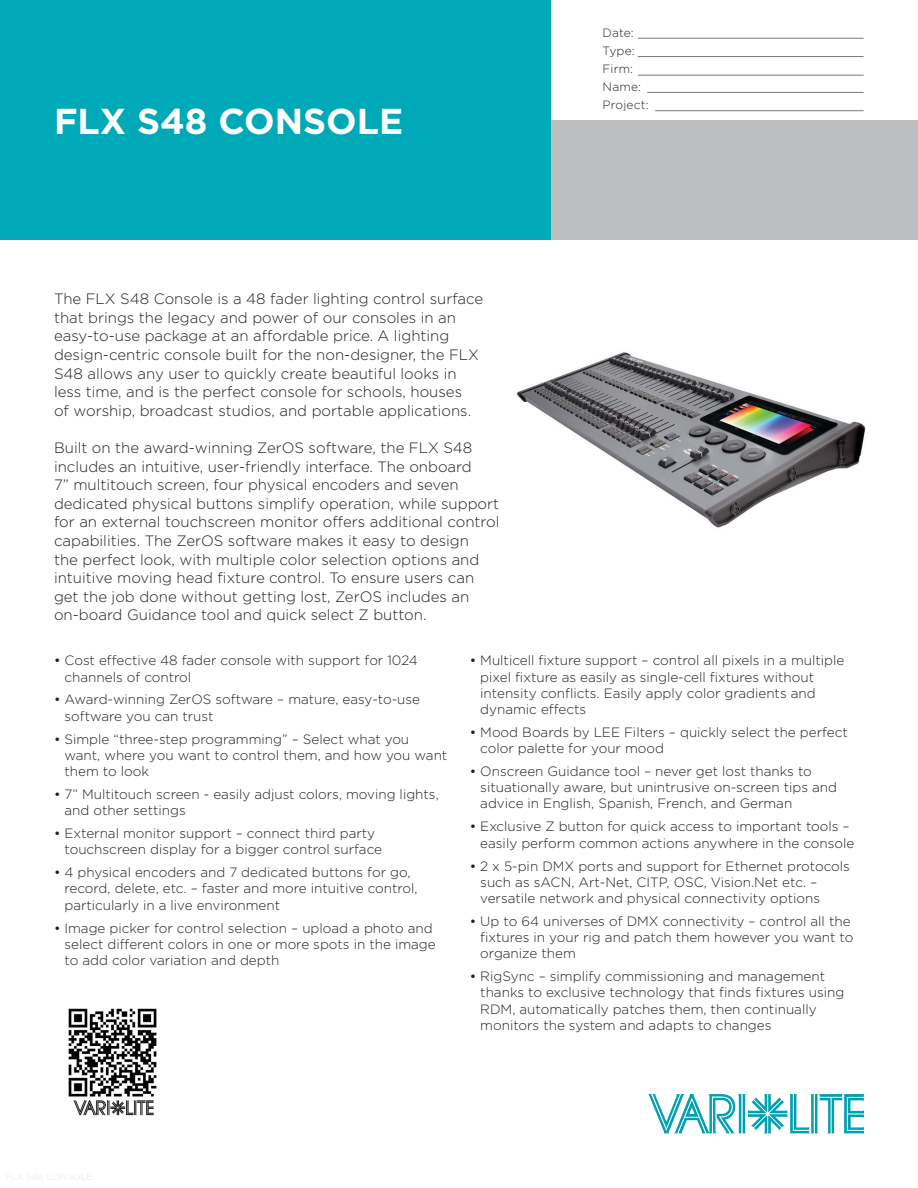
<style>
.page{position:relative;width:918px;height:1188px;background:#fff}
.page>*{position:absolute;margin:0;border:0;box-sizing:border-box;transform-origin:0 0}
.t1{font:700 36px "Gotham";color:#fff}
.t2{font:300 15px/18.6px "Gotham";color:#231f20}
.Bulleted_text_indent{font:300 13.5px/16.2px "Gotham";color:#231f20}
.t3{font:300 12px "Gotham";letter-spacing:.015em;color:#231f20}
.s1{font-weight:400}
</style>
<div class="page">
<div style="left:551px;top:120px;width:367px;height:120px;background:#bcbec0"></div>
<div style="left:0;top:0;width:551px;height:240px;background:#00a9b7"></div>
<svg style="left:648px;top:1093px;width:216px;height:41px"></svg>
<hr style="left:638px;top:38px;width:226px;height:1px;background:#231f20">
<hr style="left:638px;top:56px;width:226px;height:1px;background:#231f20">
<hr style="left:638px;top:75px;width:226px;height:1px;background:#231f20">
<hr style="left:647px;top:92px;width:217px;height:1px;background:#231f20">
<hr style="left:655px;top:110px;width:209px;height:1px;background:#231f20">
<img style="left:68px;top:1008px;width:89px;height:108px">
<img style="left:516px;top:352px;width:350px;height:176px">
<p class="t1" style="left:54px;top:98px;width:351px">FLX S48 CONSOLE</p>
<p class="t2" style="left:54px;top:289px;width:431px">The FLX S48 Console is a 48 fader lighting control surface that brings the legacy and power of our consoles in an easy-to-use package at an affordable price. A lighting design-centric console built for the non-designer, the FLX S48 allows any user to quickly create beautiful looks in less time, and is the perfect console for schools, houses<br>of worship, broadcast studios, and portable applications.</p>
<p class="t2" style="left:54px;top:438px;width:447px">Built on the award-winning ZerOS software, the FLX S48 includes an intuitive, user-friendly interface. The onboard<br>7” multitouch screen, four physical encoders and seven dedicated physical buttons simplify operation, while support for an external touchscreen monitor offers additional control capabilities. The ZerOS software makes it easy to design<br>the perfect look, with multiple color selection options and intuitive moving head fixture control. To ensure users can get the job done without getting lost, ZerOS includes an on-board Guidance tool and quick select Z button.</p>
<p class="t3" style="left:603px;top:25px;width:33px">Date:</p>
<p class="t3" style="left:603px;top:43px;width:34px">Type:</p>
<p class="t3" style="left:603px;top:61px;width:32px">Firm:</p>
<p class="t3" style="left:603px;top:79px;width:40px">Name:</p>
<p class="t3" style="left:603px;top:97px;width:48px">Project:</p>
<p class="Bulleted_text_indent" style="left:64px;top:652px;width:355px;text-indent:-10px"><span class="s1">•</span> Cost effective 48 fader console with support for 1024 channels of control</p>
<p class="Bulleted_text_indent" style="left:64px;top:691px;width:357px;text-indent:-10px"><span class="s1">•</span> Award-winning ZerOS software – mature, easy-to-use software you can trust</p>
<p class="Bulleted_text_indent" style="left:64px;top:730px;width:384px;text-indent:-10px"><span class="s1">•</span> Simple “three-step programming” – Select what you want, where you want to control them, and how you want them to look</p>
<p class="Bulleted_text_indent" style="left:64px;top:786px;width:376px;text-indent:-10px"><span class="s1">•</span> 7” Multitouch screen - easily adjust colors, moving lights, and other settings</p>
<p class="Bulleted_text_indent" style="left:64px;top:825px;width:319px;text-indent:-10px"><span class="s1">•</span> External monitor support – connect third party touchscreen display for a bigger control surface</p>
<p class="Bulleted_text_indent" style="left:64px;top:864px;width:355px;text-indent:-10px"><span class="s1">•</span> 4 physical encoders and 7 dedicated buttons for go, record, delete, etc. – faster and more intuitive control, particularly in a live environment</p>
<p class="Bulleted_text_indent" style="left:64px;top:919px;width:373px;text-indent:-10px"><span class="s1">•</span> Image picker for control selection – upload a photo and select different colors in one or more spots in the image to add color variation and depth</p>
<p class="Bulleted_text_indent" style="left:480px;top:652px;width:366px;text-indent:-10px"><span class="s1">•</span> Multicell fixture support – control all pixels in a multiple pixel fixture as easily as single-cell fixtures without intensity conflicts. Easily apply color gradients and dynamic effects</p>
<p class="Bulleted_text_indent" style="left:480px;top:724px;width:369px;text-indent:-10px"><span class="s1">•</span> Mood Boards by LEE Filters – quickly select the perfect color palette for your mood</p>
<p class="Bulleted_text_indent" style="left:480px;top:763px;width:358px;text-indent:-10px"><span class="s1">•</span> Onscreen Guidance tool – never get lost thanks to situationally aware, but unintrusive on-screen tips and advice in English, Spanish, French, and German</p>
<p class="Bulleted_text_indent" style="left:480px;top:818px;width:376px;text-indent:-10px"><span class="s1">•</span> Exclusive Z button for quick access to important tools – easily perform common actions anywhere in the console</p>
<p class="Bulleted_text_indent" style="left:480px;top:857px;width:371px;text-indent:-10px"><span class="s1">•</span> 2 x 5-pin DMX ports and support for Ethernet protocols such as sACN, Art-Net, CITP, OSC, Vision.Net etc. – versatile network and physical connectivity options</p>
<p class="Bulleted_text_indent" style="left:480px;top:913px;width:375px;text-indent:-10px"><span class="s1">•</span> Up to 64 universes of DMX connectivity – control all the fixtures in your rig and patch them however you want to organize them</p>
<p class="Bulleted_text_indent" style="left:480px;top:968px;width:366px;text-indent:-10px"><span class="s1">•</span> RigSync – simplify commissioning and management thanks to exclusive technology that finds fixtures using RDM, automatically patches them, then continually monitors the system and adapts to changes</p>
</div>
